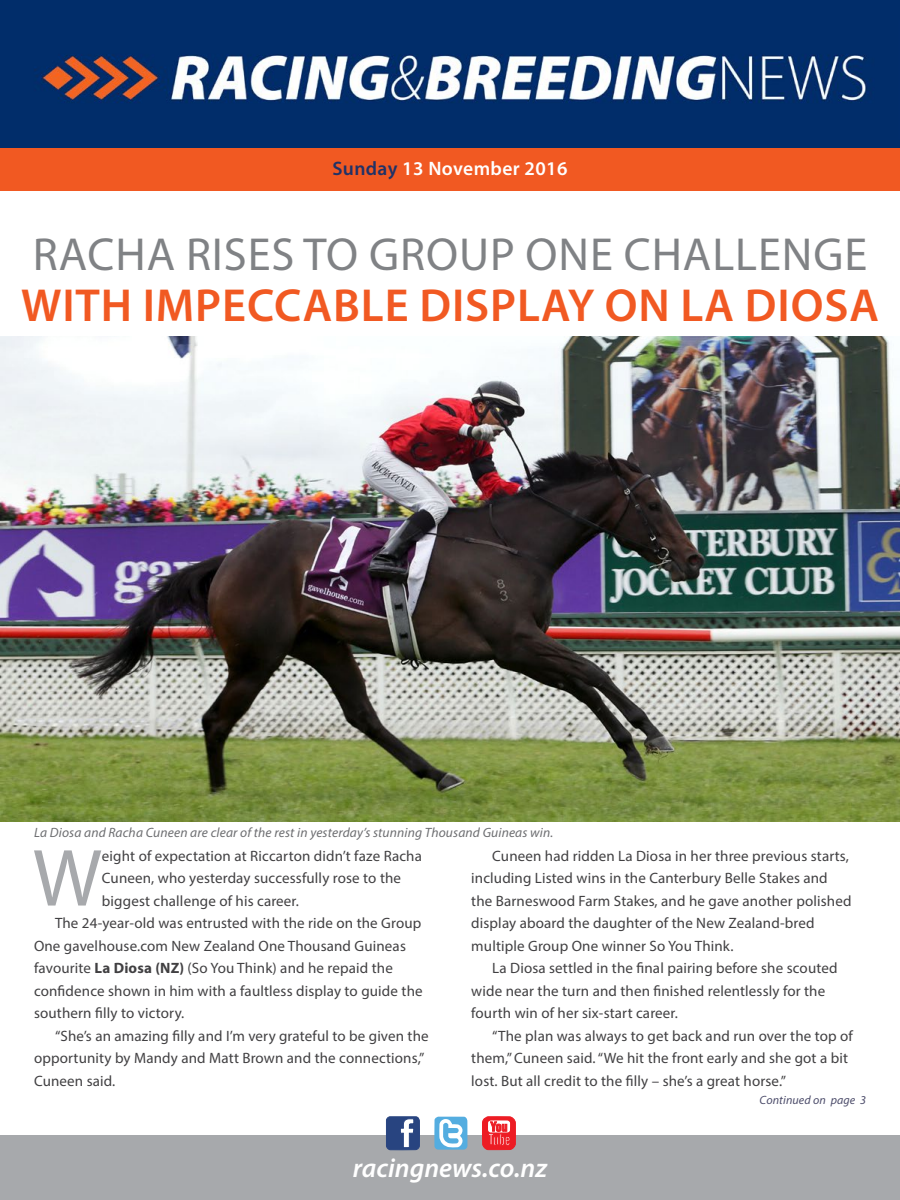
<style>
.page{position:relative;width:900px;height:1200px;background:#fff}
.page>*{position:absolute;margin:0;border:0;box-sizing:border-box;transform-origin:0 0}
.t1{font:81.75px "Myriad Pro";color:#a7a9ac}
.t2{font:600 46.5px "Myriad Pro";letter-spacing:.02em;color:#f15922}
.t3{font:46.5px "Myriad Pro";letter-spacing:.02em;color:#808285}
.t4{font:italic 600 27px "Myriad Pro";color:#fff}
.t5{font:600 19.5px "Myriad Pro";letter-spacing:.02em;color:#fff}
.t6{font:15px/22.5px "Myriad Pro";letter-spacing:.01em;color:#414042}
.t7{font:italic 13.5px "Myriad Pro";letter-spacing:.01em;color:#6d6e71}
.t8{font:italic 12px "Myriad Pro";letter-spacing:.01em;color:#4d4d6b}
.s1{color:#203267}
.s2{font-weight:700}
</style>
<div class="page">
<div style="left:0;top:0;width:900px;height:159px;background:#012d6a"></div>
<img style="left:34px;top:54px;width:833px;height:49px">
<div style="left:0;top:148px;width:900px;height:43px;background:#f15922"></div>
<div style="left:0;top:1136px;width:900px;height:64px;background:#a7a9ac"></div>
<svg style="left:386px;top:1117px;width:34px;height:33px"></svg>
<svg style="left:434px;top:1117px;width:33px;height:33px"></svg>
<svg style="left:482px;top:1117px;width:34px;height:33px"></svg>
<img style="left:0;top:336px;width:900px;height:485px">
<h3 class="t5" style="left:332px;top:156px;width:237px"><span class="s1">Sunday</span> 13 November 2016</h3>
<h2 class="t3" style="left:33px;top:225px;width:836px">RACHA RISES TO GROUP ONE CHALLENGE</h2>
<h2 class="t2" style="left:21px;top:276px;width:859px">WITH IMPECCABLE DISPLAY ON LA DIOSA</h2>
<p class="t7" style="left:34px;top:824px;width:521px">La Diosa and Racha Cuneen are clear of the rest in yesterday’s stunning Thousand Guineas win.</p>
<h1 class="t1" style="left:33px;top:828px;width:71px">W</h1>
<p class="t6" style="left:102px;top:844px;width:322px">eight of expectation at Riccarton didn’t faze Racha</p>
<p class="t6" style="left:102px;top:867px;width:301px">Cuneen, who yesterday successfully rose to the</p>
<p class="t6" style="left:102px;top:889px;width:199px">biggest challenge of his career.</p>
<p class="t6" style="left:55px;top:912px;width:368px">The 24-year-old was entrusted with the ride on the Group</p>
<p class="t6" style="left:34px;top:934px;width:373px">One gavelhouse.com New Zealand One Thousand Guineas</p>
<p class="t6" style="left:34px;top:957px;width:360px">favourite <span class="s2">La Diosa (NZ)</span> (So You Think) and he repaid the</p>
<p class="t6" style="left:34px;top:979px;width:390px">confidence shown in him with a faultless display to guide the</p>
<p class="t6" style="left:34px;top:1002px;width:152px">southern filly to victory.</p>
<p class="t6" style="left:55px;top:1024px;width:375px">“She’s an amazing filly and I’m very grateful to be given the</p>
<p class="t6" style="left:34px;top:1047px;width:392px">opportunity by Mandy and Matt Brown and the connections,”</p>
<p class="t6" style="left:34px;top:1069px;width:83px">Cuneen said.</p>
<p class="t6" style="left:471px;top:844px;width:382px;text-indent:21px">Cuneen had ridden La Diosa in her three previous starts, including Listed wins in the Canterbury Belle Stakes and the Barneswood Farm Stakes, and he gave another polished display aboard the daughter of the New Zealand-bred multiple Group One winner So You Think.</p>
<p class="t6" style="left:471px;top:957px;width:368px;text-indent:21px">La Diosa settled in the final pairing before she scouted wide near the turn and then finished relentlessly for the fourth win of her six-start career.</p>
<p class="t6" style="left:471px;top:1024px;width:383px;text-indent:21px">“The plan was always to get back and run over the top of them,” Cuneen said. “We hit the front early and she got a bit lost. But all credit to the filly – she’s a great horse.”</p>
<p class="t8" style="left:760px;top:1093px;width:108px">Continued on page 3</p>
<h3 class="t4" style="left:353px;top:1150px;width:196px">racingnews.co.nz</h3>
</div>
